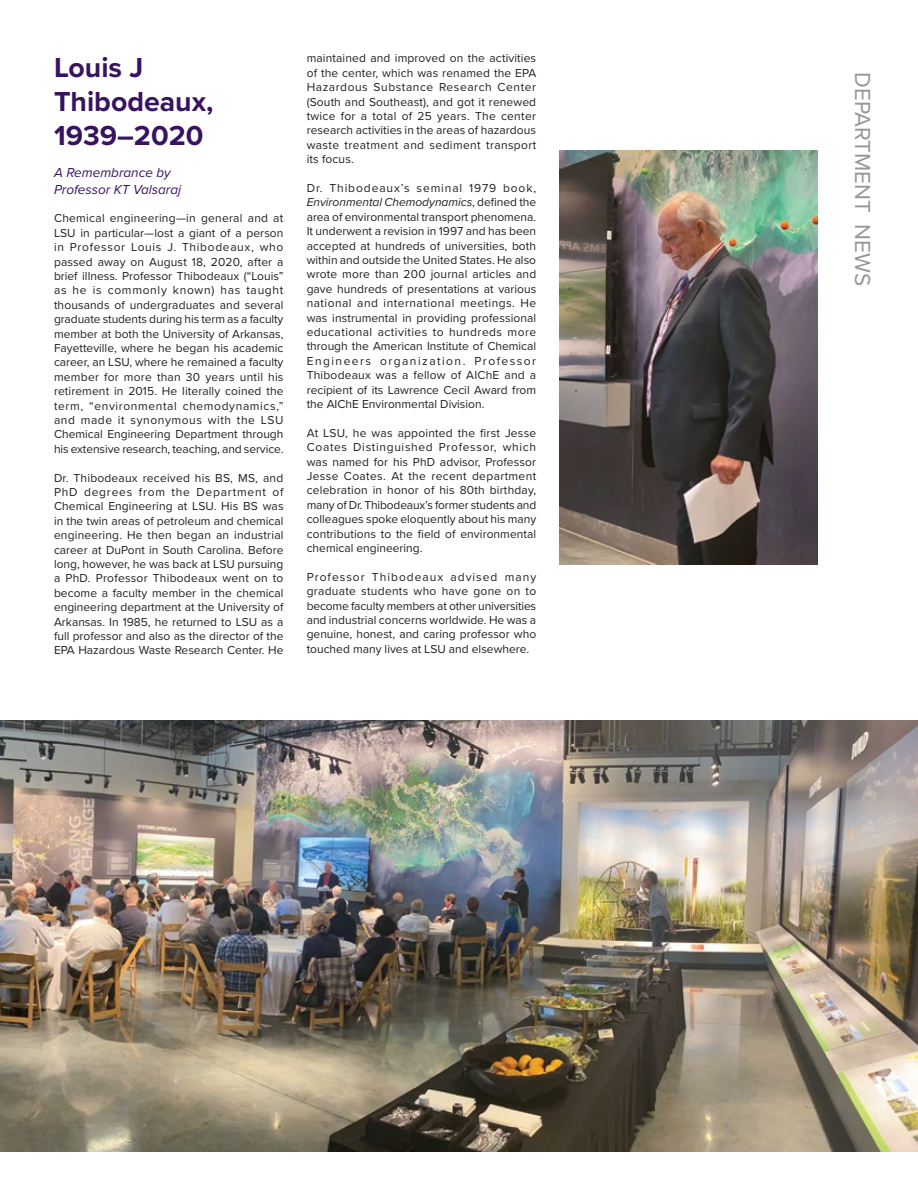
<style>
.page{position:relative;width:918px;height:1188px;background:#fff}
.page>*{position:absolute;margin:0;border:0;box-sizing:border-box;transform-origin:0 0}
.t1{font:700 28.5px/34.2px "Proxima Nova";color:#381460}
.t2{font:22.5px "Proxima Nova";color:#939598}
.t3{font:italic 13.5px "Proxima Nova";color:#381460}
.t4{font:12px/14.4px "Proxima Nova";color:#231f20;text-align:justify}
.s1{font-style:italic}
</style>
<div class="page">
<img style="left:559px;top:151px;width:259px;height:414px">
<img style="left:0;top:720px;width:918px;height:432px">
<p class="t1" style="left:54px;top:49px;width:91px">Louis J</p>
<p class="t1" style="left:54px;top:83px;width:161px">Thibodeaux,<br>1939–2020</p>
<p class="t3" style="left:54px;top:163px;width:118px">A Remembrance by</p>
<p class="t3" style="left:54px;top:179px;width:129px">Professor KT Valsaraj</p>
<p class="t4" style="left:54px;top:211px;width:231px">Chemical engineering—in general and at LSU in particular—lost a giant of a person in Professor Louis J. Thibodeaux, who passed away on August 18, 2020, after a brief illness. Professor Thibodeaux (“Louis” as he is commonly known) has taught thousands of undergraduates and several graduate students during his term as a faculty member at both the University of Arkansas, Fayetteville, where he began his academic career, an LSU, where he remained a faculty member for more than 30 years until his retirement in 2015. He literally coined the term, “environmental chemodynamics,” and made it synonymous with the LSU Chemical Engineering Department through his extensive research, teaching, and service.</p>
<p class="t4" style="left:54px;top:470px;width:231px">Dr. Thibodeaux received his BS, MS, and PhD degrees from the Department of Chemical Engineering at LSU. His BS was in the twin areas of petroleum and chemical engineering. He then began an industrial career at DuPont in South Carolina. Before long, however, he was back at LSU pursuing a PhD. Professor Thibodeaux went on to become a faculty member in the chemical engineering department at the University of Arkansas. In 1985, he returned to LSU as a full professor and also as the director of the EPA Hazardous Waste Research Center. He</p>
<p class="t4" style="left:307px;top:51px;width:231px">maintained and improved on the activities of the center, which was renamed the EPA Hazardous Substance Research Center (South and Southeast), and got it renewed twice for a total of 25 years. The center research activities in the areas of hazardous waste treatment and sediment transport its focus.</p>
<p class="t4" style="left:307px;top:180px;width:231px">Dr. Thibodeaux’s seminal 1979 book, <span class="s1">Environmental Chemodynamics</span>, defined the area of environmental transport phenomena.<br>It underwent a revision in 1997 and has been accepted at hundreds of universities, both within and outside the United States. He also wrote more than 200 journal articles and gave hundreds of presentations at various national and international meetings. He was instrumental in providing professional educational activities to hundreds more through the American Institute of Chemical Engineers organization. Professor Thibodeaux was a fellow of AIChE and a recipient of its Lawrence Cecil Award from the AIChE Environmental Division.</p>
<p class="t4" style="left:307px;top:425px;width:231px">At LSU, he was appointed the first Jesse Coates Distinguished Professor, which was named for his PhD advisor, Professor Jesse Coates. At the recent department celebration in honor of his 80th birthday, many of Dr. Thibodeaux’s former students and colleagues spoke eloquently about his many contributions to the field of environmental chemical engineering.</p>
<p class="t4" style="left:307px;top:569px;width:231px">Professor Thibodeaux advised many graduate students who have gone on to become faculty members at other universities and industrial concerns worldwide. He was a genuine, honest, and caring professor who touched many lives at LSU and elsewhere.</p>
<p class="t2" style="left:879px;top:72px;width:216px;rotate:90deg">DEPARTMENT NEWS</p>
</div>
